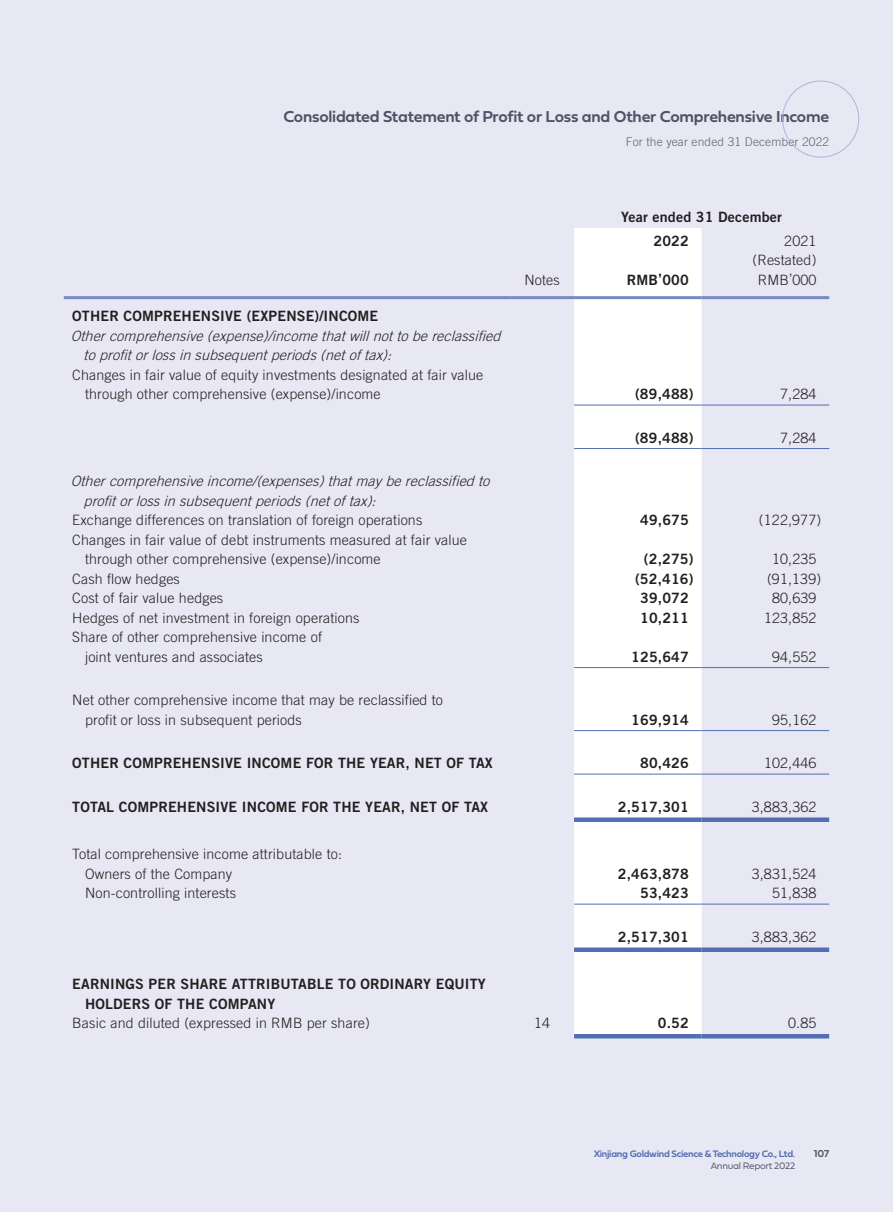
<style>
.page{position:relative;width:893px;height:1212px;background:#e8e8f4}
.page>*{position:absolute;margin:0;border:0;box-sizing:border-box;transform-origin:0 0}
.t1{font:16.5px "Fieldwork Geo Demibold";letter-spacing:-.015em;color:#515268}
.Body_Text{font:300 14.25px/19.5px "Trade Gothic LT Std";letter-spacing:.01em;color:#231f20}
.Body_Text-2{font:14.25px/19.5px "Trade Gothic LT Std Bd 2";letter-spacing:.01em;color:#231f20}
.Body_Text-3{font:italic 300 14.25px/19.5px "Trade Gothic LT Std";color:#231f20}
.t2{font:300 12px "Trade Gothic LT Std";letter-spacing:.01em;color:#636366}
.t3{font:10.5px "Fieldwork Geo Demibold";color:#57585a}
.t4{font:9.75px "Fieldwork Geo Demibold";letter-spacing:-.03em;color:#526eb2}
.t5{font:9.75px "Fieldwork Geo Light";letter-spacing:-.03em;color:#515268}
</style>
<div class="page">
<div style="left:782px;top:81px;width:77px;height:76px;border:1px solid #adb4d8;border-radius:50%"></div>
<div style="left:574px;top:228px;width:128px;height:806px;background:#fff"></div>
<hr style="left:64px;top:296px;width:446px;height:3px;background:#7889c2">
<hr style="left:510px;top:296px;width:64px;height:3px;background:#7889c2">
<hr style="left:574px;top:296px;width:128px;height:3px;background:#7889c2">
<hr style="left:702px;top:296px;width:127px;height:3px;background:#7889c2">
<hr style="left:574px;top:405px;width:128px;height:1px;background:#526eb2">
<hr style="left:702px;top:405px;width:127px;height:1px;background:#526eb2">
<hr style="left:574px;top:448px;width:128px;height:1px;background:#526eb2">
<hr style="left:702px;top:448px;width:127px;height:1px;background:#526eb2">
<hr style="left:574px;top:667px;width:128px;height:1px;background:#526eb2">
<hr style="left:702px;top:667px;width:127px;height:1px;background:#526eb2">
<hr style="left:574px;top:730px;width:128px;height:1px;background:#526eb2">
<hr style="left:702px;top:730px;width:127px;height:1px;background:#526eb2">
<hr style="left:574px;top:774px;width:128px;height:1px;background:#526eb2">
<hr style="left:702px;top:774px;width:127px;height:1px;background:#526eb2">
<div style="left:574px;top:817px;width:128px;height:5px;background:#526eb2"></div>
<div style="left:702px;top:817px;width:127px;height:5px;background:#526eb2"></div>
<hr style="left:574px;top:904px;width:128px;height:1px;background:#526eb2">
<hr style="left:702px;top:904px;width:127px;height:1px;background:#526eb2">
<div style="left:574px;top:947px;width:128px;height:5px;background:#526eb2"></div>
<div style="left:702px;top:947px;width:127px;height:5px;background:#526eb2"></div>
<hr style="left:574px;top:1034px;width:128px;height:4px;background:#526eb2">
<hr style="left:702px;top:1034px;width:127px;height:4px;background:#526eb2">
<p class="t1" style="left:283px;top:104px;width:547px">Consolidated Statement of Profit or Loss and Other Comprehensive Income</p>
<p class="t2" style="left:626px;top:134px;width:205px">For the year ended 31 December 2022</p>
<p class="Body_Text-2" style="left:621px;top:207px;width:162px">Year ended 31 December</p>
<p class="Body_Text-2" style="left:653px;top:231px;width:37px">2022</p>
<p class="Body_Text" style="left:784px;top:231px;width:34px">2021</p>
<p class="Body_Text" style="left:752px;top:250px;width:65px">(Restated)</p>
<p class="Body_Text-2" style="left:72px;top:306px;width:307px">OTHER COMPREHENSIVE (EXPENSE)/INCOME</p>
<p class="Body_Text-3" style="left:84px;top:326px;width:423px;text-indent:-13px">Othercomprehensive(expense)/incomethatwillnottobereclassified toprofitorlossin subsequentperiods(netoftax):</p>
<p class="Body_Text" style="left:85px;top:365px;width:400px;text-indent:-13px">Changes in fair value of equity investments designated at fair value through other comprehensive (expense)/income</p>
<p class="Body_Text" style="left:524px;top:270px;width:37px">Notes</p>
<p class="Body_Text-2" style="left:627px;top:270px;width:64px">RMB’000</p>
<p class="Body_Text" style="left:758px;top:270px;width:60px">RMB’000</p>
<p class="Body_Text-2" style="left:635px;top:384px;width:60px">(89,488)</p>
<p class="Body_Text" style="left:780px;top:384px;width:38px">7,284</p>
<p class="Body_Text-2" style="left:635px;top:428px;width:60px">(89,488)</p>
<p class="Body_Text" style="left:780px;top:428px;width:38px">7,284</p>
<p class="Body_Text-3" style="left:84px;top:471px;width:412px;text-indent:-13px">Othercomprehensiveincome/(expenses)thatmaybereclassified to profitorlossin subsequentperiods(netoftax):</p>
<p class="Body_Text" style="left:72px;top:510px;width:352px">Exchange differences on translation of foreign operations</p>
<p class="Body_Text-2" style="left:640px;top:510px;width:50px">49,675</p>
<p class="Body_Text" style="left:759px;top:510px;width:64px">(122,977)</p>
<p class="Body_Text" style="left:85px;top:530px;width:383px;text-indent:-13px">Changes in fair value of debt instruments measured at fair value through other comprehensive (expense)/income</p>
<p class="Body_Text-2" style="left:644px;top:549px;width:51px">(2,275)</p>
<p class="Body_Text" style="left:772px;top:549px;width:46px">10,235</p>
<p class="Body_Text" style="left:72px;top:569px;width:109px">Cash flow hedges</p>
<p class="Body_Text-2" style="left:635px;top:569px;width:60px">(52,416)</p>
<p class="Body_Text" style="left:767px;top:569px;width:56px">(91,139)</p>
<p class="Body_Text" style="left:72px;top:588px;width:153px">Cost of fair value hedges</p>
<p class="Body_Text-2" style="left:640px;top:588px;width:50px">39,072</p>
<p class="Body_Text" style="left:772px;top:588px;width:46px">80,639</p>
<p class="Body_Text" style="left:72px;top:608px;width:289px">Hedges of net investment in foreign operations</p>
<p class="Body_Text-2" style="left:640px;top:608px;width:50px">10,211</p>
<p class="Body_Text" style="left:764px;top:608px;width:54px">123,852</p>
<p class="Body_Text" style="left:85px;top:627px;width:238px;text-indent:-13px">Share of other comprehensive income of joint ventures and associates</p>
<p class="Body_Text-2" style="left:631px;top:647px;width:59px">125,647</p>
<p class="Body_Text" style="left:772px;top:647px;width:46px">94,552</p>
<p class="Body_Text" style="left:85px;top:690px;width:359px;text-indent:-13px">Net other comprehensive income that may be reclassified to profit or loss in subsequent periods</p>
<p class="Body_Text-2" style="left:631px;top:710px;width:59px">169,914</p>
<p class="Body_Text" style="left:772px;top:710px;width:46px">95,162</p>
<p class="Body_Text-2" style="left:72px;top:753px;width:422px">OTHER COMPREHENSIVE INCOME FOR THE YEAR, NET OF TAX</p>
<p class="Body_Text-2" style="left:640px;top:753px;width:50px">80,426</p>
<p class="Body_Text" style="left:764px;top:753px;width:54px">102,446</p>
<p class="Body_Text-2" style="left:72px;top:797px;width:417px">TOTAL COMPREHENSIVE INCOME FOR THE YEAR, NET OF TAX</p>
<p class="Body_Text-2" style="left:618px;top:797px;width:73px">2,517,301</p>
<p class="Body_Text" style="left:752px;top:797px;width:66px">3,883,362</p>
<p class="Body_Text" style="left:72px;top:844px;width:271px">Total comprehensive income attributable to:</p>
<p class="Body_Text" style="left:85px;top:864px;width:149px">Owners of the Company</p>
<p class="Body_Text-2" style="left:618px;top:864px;width:73px">2,463,878</p>
<p class="Body_Text" style="left:752px;top:864px;width:66px">3,831,524</p>
<p class="Body_Text" style="left:85px;top:883px;width:153px">Non-controlling interests</p>
<p class="Body_Text-2" style="left:640px;top:883px;width:50px">53,423</p>
<p class="Body_Text" style="left:772px;top:883px;width:46px">51,838</p>
<p class="Body_Text-2" style="left:618px;top:927px;width:73px">2,517,301</p>
<p class="Body_Text" style="left:752px;top:927px;width:66px">3,883,362</p>
<p class="Body_Text-2" style="left:85px;top:974px;width:402px;text-indent:-13px">EARNINGS PER SHARE ATTRIBUTABLE TO ORDINARY EQUITY<br>HOLDERS OF THE COMPANY</p>
<p class="Body_Text" style="left:72px;top:1013px;width:299px">Basic and diluted (expressed in RMB per share)</p>
<p class="Body_Text" style="left:534px;top:1013px;width:18px">14</p>
<p class="Body_Text-2" style="left:658px;top:1013px;width:32px">0.52</p>
<p class="Body_Text" style="left:788px;top:1013px;width:30px">0.85</p>
<p class="t4" style="left:594px;top:1146px;width:203px">Xinjiang Goldwind Science &amp; Technology Co., Ltd.</p>
<p class="t5" style="left:711px;top:1158px;width:86px">Annual Report 2022</p>
<p class="t3" style="left:814px;top:1145px;width:17px">107</p>
</div>
